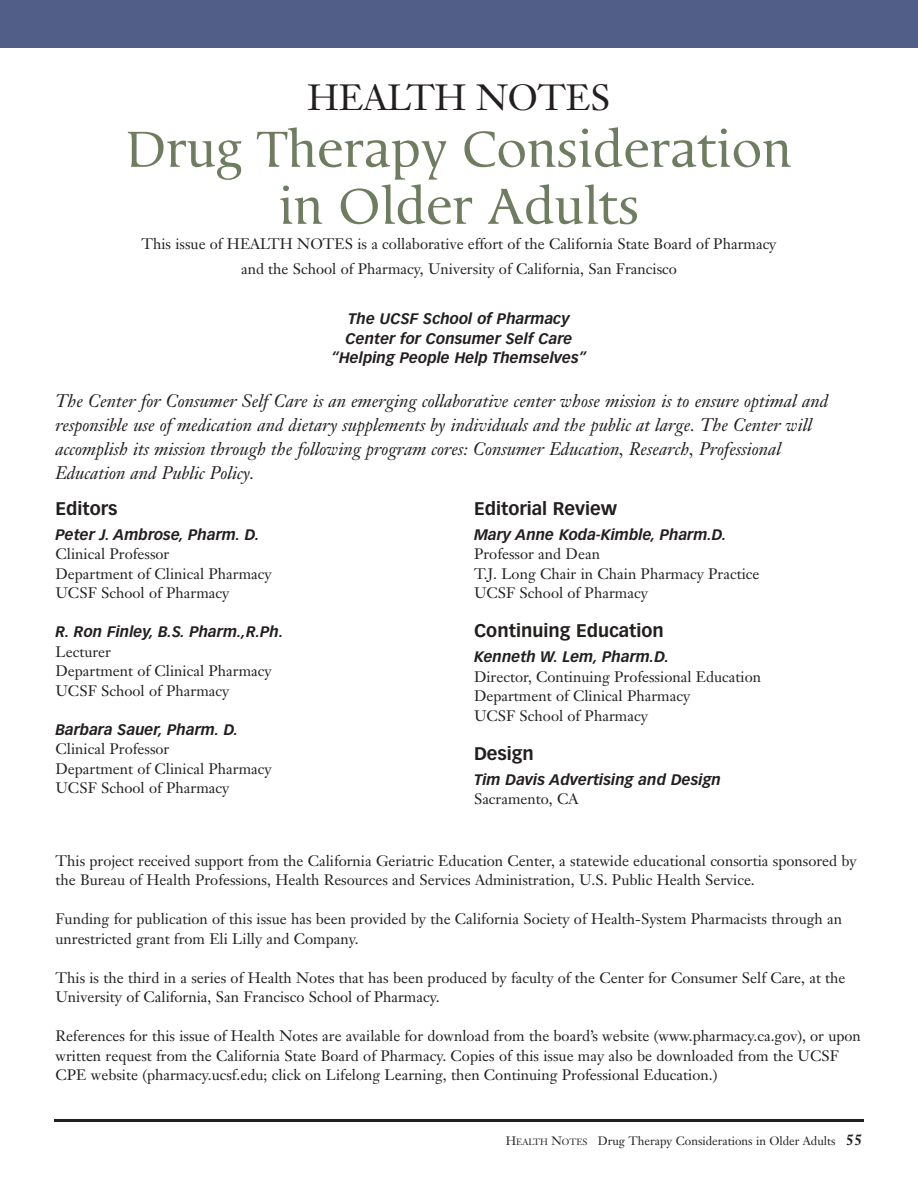
<style>
.page{position:relative;width:918px;height:1188px;background:#fff}
.page>*{position:absolute;margin:0;border:0;box-sizing:border-box;transform-origin:0 0}
.t1{font:54px/57px "Magellan";color:#6e7d5f;text-align:center}
.t2{font:36px "Janson Text";color:#231f1f}
.t3{font:italic 18px/24px "Janson Text";color:#231f1f}
.t4{font:700 18px "Vectora LH";color:#231f1f}
.t5{font:15px/19.5px "Janson Text";color:#231f1f}
.t6{font:italic 700 15px/19.5px "Vectora LH";color:#231f1f;text-align:center}
.t7{font:12px "Janson Text";color:#231f1f}
.s1{font-size:9px}
.s2{font-weight:700;font-size:15px}
</style>
<div class="page">
<hr style="left:54px;top:1119px;width:810px;height:3px;background:#231f1f">
<div style="left:0;top:0;width:918px;height:47px;background:#515e88"></div>
<h2 class="t2" style="left:308px;top:82px;width:304px">HEALTH NOTES</h2>
<h1 class="t1" style="left:126px;top:125px;width:667px">Drug Therapy Consideration in Older Adults</h1>
<p class="t5" style="left:141px;top:233px;width:637px;line-height:25.2px;text-align:center">This issue of HEALTH NOTES is a collaborative effort of the California State Board of Pharmacy and the School of Pharmacy, University of California, San Francisco</p>
<p class="t6" style="left:332px;top:310px;width:256px">The UCSF School of Pharmacy<br>Center for Consumer Self Care “Helping People Help Themselves”</p>
<p class="t3" style="left:56px;top:390px;width:774px">The Center for Consumer Self Care is an emerging collaborative center whose mission is to ensure optimal and responsible use of medication and dietary supplements by individuals and the public at large. The Center will accomplish its mission through the following program cores: Consumer Education, Research, Professional Education and Public Policy.</p>
<p class="t4" style="left:56px;top:501px;width:64px">Editors</p>
<p class="t6" style="left:56px;top:526px;width:205px">Peter J. Ambrose, Pharm. D.</p>
<p class="t5" style="left:56px;top:546px;width:218px">Clinical Professor<br>Department of Clinical Pharmacy<br>UCSF School of Pharmacy</p>
<p class="t6" style="left:56px;top:623px;width:230px">R. Ron Finley, B.S. Pharm.,R.Ph.</p>
<p class="t5" style="left:56px;top:643px;width:218px">Lecturer<br>Department of Clinical Pharmacy<br>UCSF School of Pharmacy</p>
<p class="t6" style="left:56px;top:721px;width:184px">Barbara Sauer, Pharm. D.</p>
<p class="t5" style="left:56px;top:741px;width:218px">Clinical Professor<br>Department of Clinical Pharmacy<br>UCSF School of Pharmacy</p>
<p class="t4" style="left:474px;top:501px;width:145px">Editorial Review</p>
<p class="t6" style="left:474px;top:526px;width:254px">Mary Anne Koda-Kimble, Pharm.D.</p>
<p class="t5" style="left:474px;top:546px;width:287px">Professor and Dean<br>T.J. Long Chair in Chain Pharmacy Practice<br>UCSF School of Pharmacy</p>
<p class="t4" style="left:474px;top:623px;width:191px">Continuing Education</p>
<p class="t6" style="left:474px;top:648px;width:197px">Kenneth W. Lem, Pharm.D.</p>
<p class="t5" style="left:474px;top:668px;width:289px">Director, Continuing Professional Education<br>Department of Clinical Pharmacy<br>UCSF School of Pharmacy</p>
<p class="t4" style="left:474px;top:746px;width:61px">Design</p>
<p class="t6" style="left:474px;top:771px;width:249px">Tim Davis Advertising and Design</p>
<p class="t5" style="left:474px;top:791px;width:106px">Sacramento, CA</p>
<p class="t5" style="left:56px;top:852px;width:803px">This project received support from the California Geriatric Education Center, a statewide educational consortia sponsored by the Bureau of Health Professions, Health Resources and Services Administration, U.S. Public Health Service.</p>
<p class="t5" style="left:56px;top:911px;width:788px">Funding for publication of this issue has been provided by the California Society of Health-System Pharmacists through an unrestricted grant from Eli Lilly and Company.</p>
<p class="t5" style="left:56px;top:969px;width:792px">This is the third in a series of Health Notes that has been produced by faculty of the Center for Consumer Self Care, at the<br>University of California, San Francisco School of Pharmacy.</p>
<p class="t5" style="left:56px;top:1028px;width:807px">References for this issue of Health Notes are available for download from the board’s website (www.pharmacy.ca.gov), or upon written request from the California State Board of Pharmacy. Copies of this issue may also be downloaded from the UCSF<br>CPE website (pharmacy.ucsf.edu; click on Lifelong Learning, then Continuing Professional Education.)</p>
<p class="t7" style="left:506px;top:1136px;width:358px">H<span class="s1">EALTH</span> N<span class="s1">OTES</span> Drug Therapy Considerations in Older Adults <span class="s2">55</span></p>
</div>
